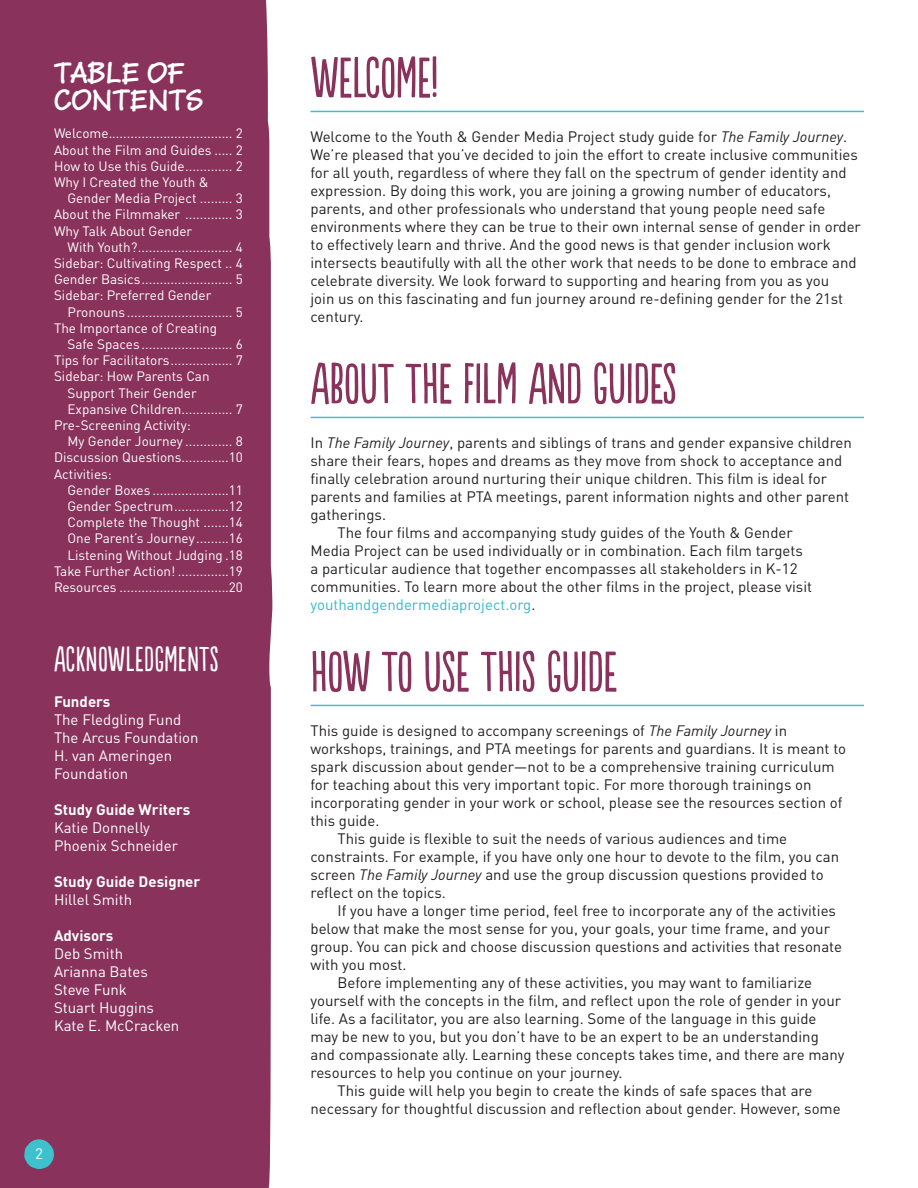
<style>
.page{position:relative;width:918px;height:1188px;background:#fff}
.page>*{position:absolute;margin:0;border:0;box-sizing:border-box;transform-origin:0 0}
.t1{font:54px "Populaire";color:#89325b}
.t2{font:33px "Populaire";letter-spacing:.02em;color:#fff}
.sidebar_title{font:700 27px/27px "Janie Hmk";color:#fff}
.p_text{font:15px/18px "DIN Pro";color:#231f20}
.t3{font:15px/18px "DIN Pro";color:#fff}
.t4{font:700 15px "DIN Pro";color:#fff}
.t5{font:13.5px/16.2px "DIN Pro";color:#fff}
.s1{font-style:italic}
.s2{color:#35bac9}
</style>
<div class="page">
<div style="left:0;top:0;width:210px;height:1188px;background:#89325b"></div>
<div style="left:210px;top:0;width:62px;height:1188px;background:#89325b"></div>
<svg style="left:24px;top:1139px;width:30px;height:30px"></svg>
<hr style="left:310px;top:111px;width:554px;height:1px;background:#3dc1cc">
<hr style="left:310px;top:417px;width:554px;height:1px;background:#3dc1cc">
<hr style="left:310px;top:705px;width:554px;height:1px;background:#3dc1cc">
<p class="sidebar_title" style="left:54px;top:60px;width:151px">TABLE OF<br>CONTENTS</p>
<p class="t5" style="left:54px;top:124px;width:191px">Welcome.................................. 2</p>
<p class="t5" style="left:54px;top:140px;width:191px">About the Film and Guides ..... 2</p>
<p class="t5" style="left:54px;top:156px;width:191px">How to Use this Guide............. 2</p>
<p class="t5" style="left:68px;top:173px;width:177px;text-indent:-14px">Why I Created the Youth &amp;<br>Gender Media Project ......... 3</p>
<p class="t5" style="left:54px;top:205px;width:191px">About the Filmmaker ............. 3</p>
<p class="t5" style="left:68px;top:221px;width:177px;text-indent:-14px">Why Talk About Gender<br>With Youth?.......................... 4</p>
<p class="t5" style="left:54px;top:254px;width:191px">Sidebar: Cultivating Respect .. 4</p>
<p class="t5" style="left:54px;top:270px;width:191px">Gender Basics......................... 5</p>
<p class="t5" style="left:68px;top:286px;width:177px;text-indent:-14px">Sidebar: Preferred Gender<br>Pronouns ............................. 5</p>
<p class="t5" style="left:68px;top:318px;width:177px;text-indent:-14px">The Importance of Creating<br>Safe Spaces ......................... 6</p>
<p class="t5" style="left:54px;top:351px;width:191px">Tips for Facilitators................. 7</p>
<p class="t5" style="left:68px;top:367px;width:177px;text-indent:-14px">Sidebar: How Parents Can<br>Support Their Gender<br>Expansive Children.............. 7</p>
<p class="t5" style="left:68px;top:416px;width:177px;text-indent:-14px">Pre-Screening Activity:<br>My Gender Journey ............. 8</p>
<p class="t5" style="left:54px;top:448px;width:191px">Discussion Questions.............10</p>
<p class="t5" style="left:68px;top:464px;width:177px;text-indent:-14px">Activities:<br>Gender Boxes .....................11<br>Gender Spectrum...............12<br>Complete the Thought .......14<br>One Parent’s Journey.........16<br>Listening Without Judging .18</p>
<p class="t5" style="left:54px;top:561px;width:191px">Take Further Action! ..............19</p>
<p class="t5" style="left:54px;top:578px;width:191px">Resources ..............................20</p>
<p class="t2" style="left:54px;top:642px;width:166px">ACKNOWLEDGMENTS</p>
<p class="t4" style="left:54px;top:689px;width:58px">Funders</p>
<p class="t3" style="left:54px;top:709px;width:129px">The Fledgling Fund</p>
<p class="t3" style="left:54px;top:727px;width:146px">The Arcus Foundation</p>
<p class="t3" style="left:54px;top:745px;width:120px">H. van Ameringen<br>Foundation</p>
<p class="t4" style="left:54px;top:797px;width:138px">Study Guide Writers</p>
<p class="t3" style="left:54px;top:817px;width:98px">Katie Donnelly</p>
<p class="t3" style="left:54px;top:835px;width:126px">Phoenix Schneider</p>
<p class="t4" style="left:54px;top:869px;width:148px">Study Guide Designer</p>
<p class="t3" style="left:54px;top:889px;width:80px">Hillel Smith</p>
<p class="t4" style="left:54px;top:923px;width:61px">Advisors</p>
<p class="t3" style="left:54px;top:943px;width:71px">Deb Smith</p>
<p class="t3" style="left:54px;top:961px;width:95px">Arianna Bates</p>
<p class="t3" style="left:54px;top:979px;width:74px">Steve Funk</p>
<p class="t3" style="left:54px;top:997px;width:101px">Stuart Huggins</p>
<p class="t3" style="left:54px;top:1015px;width:127px">Kate E. McCracken</p>
<p class="t3" style="left:35px;top:1143px;width:9px">2</p>
<p class="t1" style="left:310px;top:49px;width:129px">WELCOME!</p>
<p class="p_text" style="left:310px;top:126px;width:552px">Welcome to the Youth &amp; Gender Media Project study guide for <span class="s1">The Family Journey</span>.<br>We’re pleased that you’ve decided to join the effort to create inclusive communities for all youth, regardless of where they fall on the spectrum of gender identity and expression. By doing this work, you are joining a growing number of educators, parents, and other professionals who understand that young people need safe environments where they can be true to their own internal sense of gender in order to effectively learn and thrive. And the good news is that gender inclusion work intersects beautifully with all the other work that needs to be done to embrace and celebrate diversity. We look forward to supporting and hearing from you as you<br>join us on this fascinating and fun journey around re-defining gender for the 21st century.</p>
<p class="t1" style="left:310px;top:355px;width:368px">ABOUT THE FILM AND GUIDES</p>
<p class="p_text" style="left:310px;top:432px;width:543px">In <span class="s1">The Family Journey</span>, parents and siblings of trans and gender expansive children share their fears, hopes and dreams as they move from shock to acceptance and finally celebration around nurturing their unique children. This film is ideal for parents and families at PTA meetings, parent information nights and other parent gatherings.</p>
<p class="p_text" style="left:310px;top:522px;width:503px;text-indent:27px">The four films and accompanying study guides of the Youth &amp; Gender Media Project can be used individually or in combination. Each film targets a particular audience that together encompasses all stakeholders in K-12 communities. To learn more about the other films in the project, please visit <span class="s2">youthandgendermediaproject.org</span>.</p>
<p class="t1" style="left:310px;top:643px;width:308px">HOW TO USE THIS GUIDE</p>
<p class="p_text" style="left:310px;top:720px;width:537px">This guide is designed to accompany screenings of <span class="s1">The Family Journey</span> in workshops, trainings, and PTA meetings for parents and guardians. It is meant to spark discussion about gender—not to be a comprehensive training curriculum for teaching about this very important topic. For more thorough trainings on incorporating gender in your work or school, please see the resources section of this guide.</p>
<p class="p_text" style="left:310px;top:828px;width:530px;text-indent:27px">This guide is flexible to suit the needs of various audiences and time constraints. For example, if you have only one hour to devote to the film, you can screen <span class="s1">The Family Journey</span> and use the group discussion questions provided to reflect on the topics.</p>
<p class="p_text" style="left:310px;top:900px;width:533px;text-indent:27px">If you have a longer time period, feel free to incorporate any of the activities below that make the most sense for you, your goals, your time frame, and your group. You can pick and choose discussion questions and activities that resonate with you most.</p>
<p class="p_text" style="left:310px;top:972px;width:536px;text-indent:27px">Before implementing any of these activities, you may want to familiarize yourself with the concepts in the film, and reflect upon the role of gender in your life. As a facilitator, you are also learning. Some of the language in this guide may be new to you, but you don’t have to be an expert to be an understanding and compassionate ally. Learning these concepts takes time, and there are many resources to help you continue on your journey.</p>
<p class="p_text" style="left:310px;top:1080px;width:532px;text-align:center">This guide will help you begin to create the kinds of safe spaces that are necessary for thoughtful discussion and reflection about gender. However, some</p>
</div>
